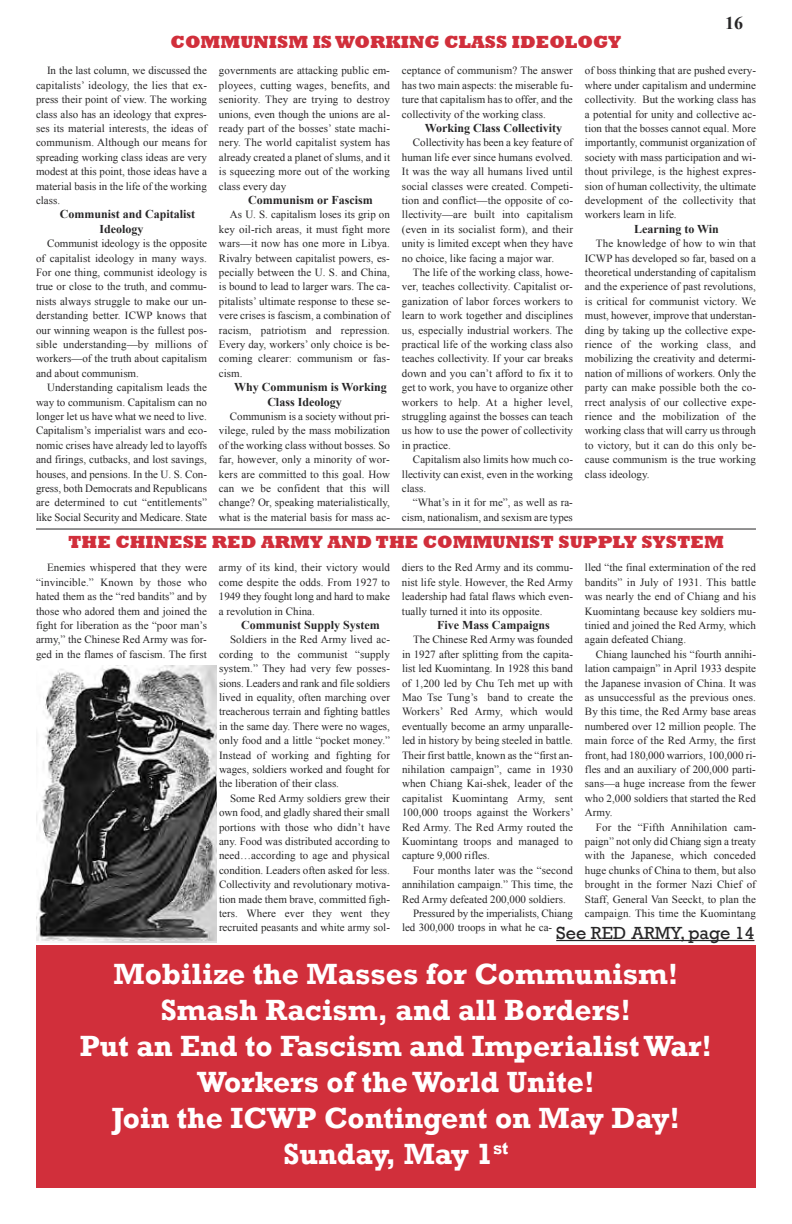
<style>
.page{position:relative;width:792px;height:1224px;background:#fff}
.page>*{position:absolute;margin:0;border:0;box-sizing:border-box;transform-origin:0 0}
.t1{font:700 30px/36px "Rockwell";color:#fff;text-align:center}
.t2{font:800 18px "Rockwell";color:#d12f3b}
.t3{font:18px "Rockwell";color:#272627}
.t4{font:700 18px "Times New Roman";color:#272627}
.t5{font:700 12px/14.4px "Times New Roman";color:#272627}
.t6{font:11px/14.4px "Times New Roman";color:#272627;text-align:justify}
</style>
<div class="page">
<hr style="left:36px;top:529px;width:720px;height:1px;background:#272627">
<img style="left:36px;top:665px;width:181px;height:278px">
<div style="left:36px;top:945px;width:720px;height:243px;background:#d12f3b"></div>
<hr style="left:556px;top:940px;width:198px;height:1px;background:#272627">
<h2 class="t4" style="left:725px;top:13px;width:19px">16</h2>
<h2 class="t2" style="left:171px;top:31px;width:452px">COMMUNISM IS WORKING CLASS IDEOLOGY</h2>
<p class="t6" style="left:36px;top:63px;width:173px;text-indent:11px">In the last column, we discussed the capitalists’ ideology, the lies that ex&shy;press their point of view. The working class also has an ideology that expres&shy;ses its material interests, the ideas of communism. Although our means for spreading working class ideas are very modest at this point, those ideas have a material basis in the life of the working class.</p>
<p class="t5" style="left:99px;top:207px;width:97px;text-indent:-40px">Communist and Capitalist<br>Ideology</p>
<p class="t6" style="left:36px;top:236px;width:173px;text-indent:11px">Communist ideology is the opposite of capitalist ideology in many ways.<br>For one thing, communist ideology is true or close to the truth, and commu&shy;nists always struggle to make our un&shy;derstanding better. ICWP knows that our winning weapon is the fullest pos&shy;sible understanding—by millions of workers—of the truth about capitalism and about communism.</p>
<p class="t6" style="left:36px;top:380px;width:173px;text-indent:11px">Understanding capitalism leads the way to communism. Capitalism can no longer let us have what we need to live.<br>Capitalism’s imperialist wars and eco&shy;nomic crises have already led to layoffs and firings, cutbacks, and lost savings, houses, and pensions. In the U. S. Con&shy;gress, both Democrats and Republicans are determined to cut “entitlements” like Social Security and Medicare. State</p>
<p class="t6" style="left:585px;top:63px;width:173px">of boss thinking that are pushed every&shy;where under capitalism and undermine collectivity. But the working class has a potential for unity and collective ac&shy;tion that the bosses cannot equal. More importantly, communist organization of society with mass participation and wi&shy;thout privilege, is the highest expres&shy;sion of human collectivity, the ultimate development of the collectivity that workers learn in life.</p>
<p class="t5" style="left:634px;top:222px;width:86px">Learning to Win</p>
<p class="t6" style="left:585px;top:236px;width:173px;text-indent:11px">The knowledge of how to win that ICWP has developed so far, based on a theoretical understanding of capitalism and the experience of past revolutions, is critical for communist victory. We must, however, improve that understan&shy;ding by taking up the collective expe&shy;rience of the working class, and mobilizing the creativity and determi&shy;nation of millions of workers. Only the party can make possible both the co&shy;rrect analysis of our collective expe&shy;rience and the mobilization of the working class that will carry us through to victory, but it can do this only be&shy;cause communism is the true working class ideology.</p>
<p class="t6" style="left:219px;top:63px;width:173px">governments are attacking public em&shy;ployees, cutting wages, benefits, and seniority. They are trying to destroy unions, even though the unions are al&shy;ready part of the bosses’ state machi&shy;nery. The world capitalist system has already created a planet of slums, and it is squeezing more out of the working class every day</p>
<p class="t5" style="left:248px;top:193px;width:126px">Communism or Fascism</p>
<p class="t6" style="left:219px;top:207px;width:173px;text-indent:11px">As U. S. capitalism loses its grip on key oil-rich areas, it must fight more wars—it now has one more in Libya.<br>Rivalry between capitalist powers, es&shy;pecially between the U. S. and China, is bound to lead to larger wars. The ca&shy;pitalists’ ultimate response to these se&shy;vere crises is fascism, a combination of racism, patriotism and repression.<br>Every day, workers’ only choice is be&shy;coming clearer: communism or fas&shy;cism.</p>
<p class="t5" style="left:267px;top:380px;width:121px;text-indent:-33px">Why Communism is Working<br>Class Ideology</p>
<p class="t6" style="left:219px;top:409px;width:173px;text-indent:11px">Communism is a society without pri&shy;vilege, ruled by the mass mobilization of the working class without bosses. So far, however, only a minority of wor&shy;kers are committed to this goal. How can we be confident that this will change? Or, speaking materialistically, what is the material basis for mass ac-</p>
<p class="t6" style="left:402px;top:63px;width:173px">ceptance of communism? The answer has two main aspects: the miserable fu&shy;ture that capitalism has to offer, and the collectivity of the working class.</p>
<p class="t5" style="left:425px;top:121px;width:139px">Working Class Collectivity</p>
<p class="t6" style="left:402px;top:135px;width:173px;text-indent:11px">Collectivity has been a key feature of human life ever since humans evolved.<br>It was the way all humans lived until social classes were created. Competi&shy;tion and conflict—the opposite of co&shy;llectivity—are built into capitalism (even in its socialist form), and their unity is limited except when they have no choice, like facing a major war.</p>
<p class="t6" style="left:402px;top:265px;width:173px;text-indent:11px">The life of the working class, howe&shy;ver, teaches collectivity. Capitalist or&shy;ganization of labor forces workers to learn to work together and disciplines us, especially industrial workers. The practical life of the working class also teaches collectivity. If your car breaks down and you can’t afford to fix it to get to work, you have to organize other workers to help. At a higher level, struggling against the bosses can teach us how to use the power of collectivity in practice.</p>
<p class="t6" style="left:402px;top:452px;width:173px;text-indent:11px">Capitalism also limits how much co&shy;llectivity can exist, even in the working class.</p>
<p class="t6" style="left:402px;top:495px;width:172px;text-align:right">“What’s in it for me”, as well as ra&shy;cism, nationalism, and sexism are types</p>
<h2 class="t2" style="left:68px;top:531px;width:657px">THE CHINESE RED ARMY AND THE COMMUNIST SUPPLY SYSTEM</h2>
<p class="t6" style="left:36px;top:560px;width:173px;text-indent:11px">Enemies whispered that they were “invincible.” Known by those who hated them as the “red bandits” and by those who adored them and joined the fight for liberation as the “poor man’s army,” the Chinese Red Army was for&shy;ged in the flames of fascism. The first</p>
<p class="t6" style="left:219px;top:560px;width:173px">army of its kind, their victory would come despite the odds. From 1927 to 1949 they fought long and hard to make a revolution in China.</p>
<p class="t6" style="left:402px;top:560px;width:173px">diers to the Red Army and its commu&shy;nist life style. However, the Red Army leadership had fatal flaws which even&shy;tually turned it into its opposite.</p>
<p class="t5" style="left:437px;top:618px;width:114px">Five Mass Campaigns</p>
<p class="t6" style="left:402px;top:632px;width:173px;text-indent:11px">The Chinese Red Army was founded in 1927 after splitting from the capita&shy;list led Kuomintang. In 1928 this band of 1,200 led by Chu Teh met up with Mao Tse Tung’s band to create the Workers’ Red Army, which would eventually become an army unparalle&shy;led in history by being steeled in battle.<br>Their first battle, known as the “first an&shy;nihilation campaign”, came in 1930 when Chiang Kai-shek, leader of the capitalist Kuomintang Army, sent 100,000 troops against the Workers’ Red Army. The Red Army routed the Kuomintang troops and managed to capture 9,000 rifles.</p>
<p class="t6" style="left:413px;top:863px;width:161px">Four months later was the “second</p>
<p class="t6" style="left:402px;top:877px;width:173px">annihilation campaign.” This time, the</p>
<p class="t6" style="left:402px;top:892px;width:165px">Red Army defeated 200,000 soldiers.</p>
<p class="t6" style="left:413px;top:906px;width:161px">Pressured by the imperialists, Chiang</p>
<p class="t6" style="left:402px;top:920px;width:152px">led 300,000 troops in what he ca-</p>
<p class="t6" style="left:585px;top:560px;width:173px">lled “the final extermination of the red bandits” in July of 1931. This battle was nearly the end of Chiang and his Kuomintang because key soldiers mu&shy;tinied and joined the Red Army, which again defeated Chiang.</p>
<p class="t6" style="left:585px;top:647px;width:173px;text-indent:11px">Chiang launched his “fourth annihi&shy;lation campaign” in April 1933 despite the Japanese invasion of China. It was as unsuccessful as the previous ones.<br>By this time, the Red Army base areas numbered over 12 million people. The main force of the Red Army, the first front, had 180,000 warriors, 100,000 ri&shy;fles and an auxiliary of 200,000 parti&shy;sans—a huge increase from the fewer who 2,000 soldiers that started the Red Army.</p>
<p class="t6" style="left:585px;top:820px;width:173px;text-indent:11px">For the “Fifth Annihilation cam&shy;paign” not only did Chiang sign a treaty with the Japanese, which conceded huge chunks of China to them, but also brought in the former Nazi Chief of Staff, General Van Seeckt, to plan the campaign. This time the Kuomintang</p>
<p class="t5" style="left:241px;top:618px;width:140px">Communist Supply System</p>
<p class="t6" style="left:219px;top:632px;width:173px;text-indent:11px">Soldiers in the Red Army lived ac&shy;cording to the communist “supply system.” They had very few posses&shy;sions. Leaders and rank and file soldiers lived in equality, often marching over treacherous terrain and fighting battles in the same day. There were no wages, only food and a little “pocket money.” Instead of working and fighting for wages, soldiers worked and fought for the liberation of their class.</p>
<p class="t6" style="left:219px;top:791px;width:173px;text-indent:11px">Some Red Army soldiers grew their own food, and gladly shared their small portions with those who didn’t have any. Food was distributed according to need…according to age and physical condition. Leaders often asked for less.<br>Collectivity and revolutionary motiva&shy;tion made them brave, committed figh&shy;ters. Where ever they went they recruited peasants and white army sol-</p>
<h2 class="t3" style="left:556px;top:922px;width:200px">See RED ARMY, page 14</h2>
<h1 class="t1" style="left:80px;top:955px;width:634px">Mobilize the Masses for Communism!<br>Smash Racism, and all Borders!<br>Put an End to Fascism and Imperialist War!<br>Workers of the World Unite!<br>Join the ICWP Contingent on May Day!<br>Sunday, May 1<sup>st</sup></h1>
</div>
